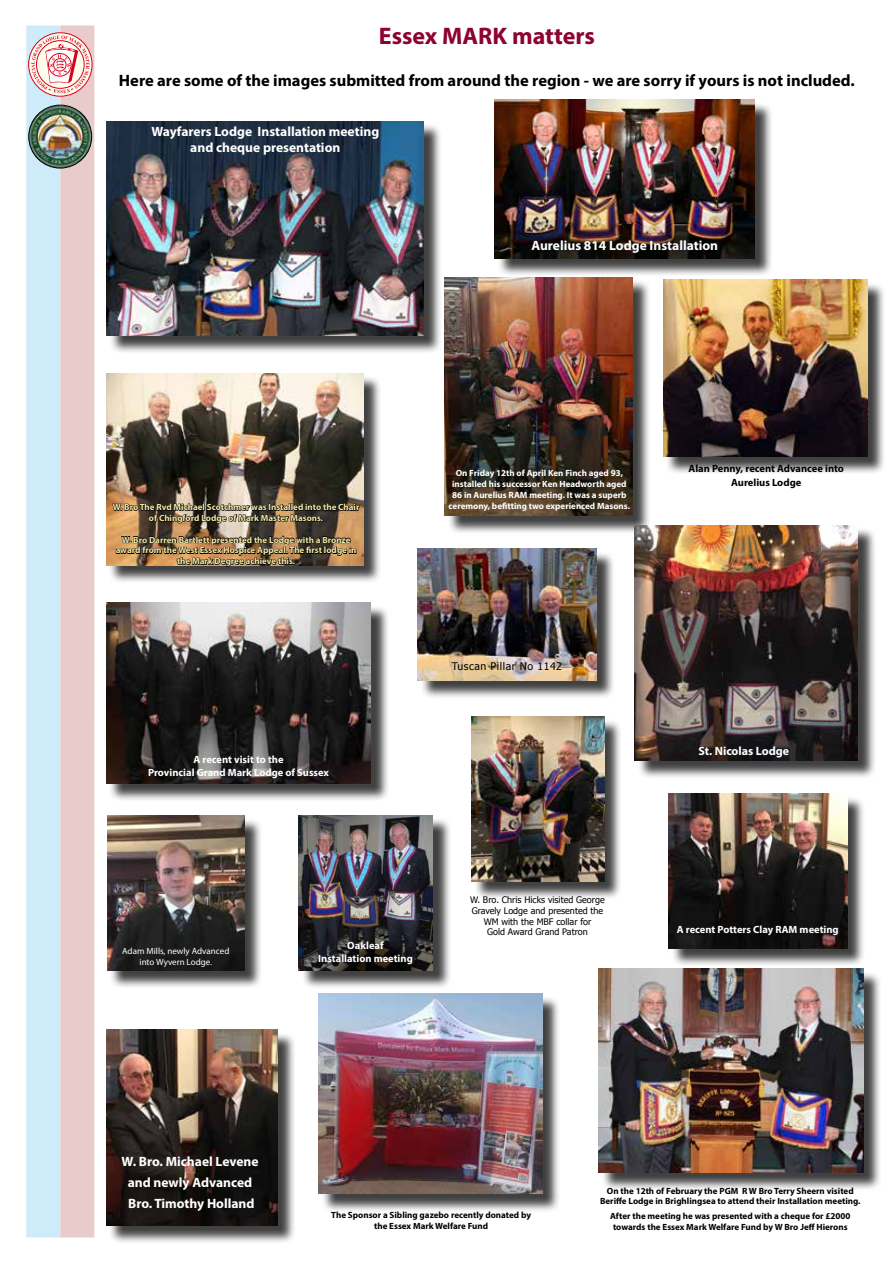
<style>
.page{position:relative;width:893px;height:1263px;background:#fff}
.page>*{position:absolute;margin:0;border:0;box-sizing:border-box;transform-origin:0 0}
.t1{font:700 24px "Myriad Pro";color:#8d0231}
.t2{font:700 16.5px "Myriad Pro";color:#000}
.t3{font:700 13.5px/21px "Myriad Pro";color:#fff;text-align:center}
.t4{font:700 12px "Myriad Pro";color:#fff}
.t5{font:700 10.5px/12.6px "Myriad Pro";color:#fff;text-align:center}
.t6{font:700 10.5px/13.5px "Myriad Pro";color:#000;text-align:center}
.t7{font:10.5px "Tahoma";letter-spacing:.05em;color:#000}
.t8{font:700 9px/10.5px "Myriad Pro";color:#000;text-align:center}
.t9{font:700 9px/10.8px "Myriad Pro";color:#efe6a6;text-align:center}
.t10{font:700 9px/10.8px "Myriad Pro";color:#fff;text-align:center}
.t11{font:9px/10.8px "Tahoma";color:#000;text-align:center}
.t12{font:9px/10.8px "Myriad Pro";color:#fff;text-align:center}
</style>
<div class="page">
<div style="left:26px;top:26px;width:34px;height:1211px;background:#ceebf9"></div>
<div style="left:60px;top:26px;width:34px;height:1211px;background:#e8cbca"></div>
<div style="left:28px;top:33px;width:64px;height:63px;border:2px solid #fffdef;border-radius:50%"></div>
<div style="left:28px;top:33px;width:64px;height:63px;border:1px solid #db001b;border-radius:50%"></div>
<svg style="left:31px;top:36px;width:58px;height:57px;background:#f2bfbe"></svg>
<img style="left:29px;top:105px;width:63px;height:63px;border-radius:31px">
<div style="left:29px;top:105px;width:63px;height:63px;border:1px solid #000;border-radius:50%"></div>
<div style="left:109px;top:605px;width:280px;height:197px;background:#000;opacity:.75"></div>
<img style="left:106px;top:603px;width:265px;height:180px">
<div style="left:497px;top:102px;width:276px;height:175px;background:#000;opacity:.75"></div>
<img style="left:495px;top:100px;width:260px;height:159px">
<div style="left:109px;top:123px;width:333px;height:231px;background:#000;opacity:.75"></div>
<img style="left:107px;top:121px;width:317px;height:214px">
<div style="left:301px;top:817px;width:151px;height:172px;background:#000;opacity:.75"></div>
<img style="left:299px;top:815px;width:134px;height:155px">
<div style="left:109px;top:1032px;width:187px;height:212px;background:#000;opacity:.75"></div>
<img style="left:106px;top:1029px;width:171px;height:196px">
<div style="left:666px;top:282px;width:220px;height:193px;background:#000;opacity:.75"></div>
<img style="left:663px;top:280px;width:204px;height:176px">
<div style="left:321px;top:996px;width:240px;height:216px;background:#000;opacity:.75"></div>
<img style="left:319px;top:993px;width:223px;height:201px">
<div style="left:474px;top:719px;width:149px;height:181px;background:#000;opacity:.75"></div>
<img style="left:472px;top:716px;width:132px;height:165px">
<div style="left:447px;top:280px;width:204px;height:255px;background:#000;opacity:.75"></div>
<img style="left:445px;top:277px;width:187px;height:239px">
<div style="left:601px;top:971px;width:281px;height:220px;background:#000;opacity:.75"></div>
<img style="left:599px;top:968px;width:264px;height:204px">
<div style="left:109px;top:375px;width:273px;height:209px;background:#000;opacity:.75"></div>
<img style="left:106px;top:373px;width:257px;height:192px">
<img style="left:112px;top:475px;width:248px;height:95px">
<div style="left:420px;top:551px;width:195px;height:148px;background:#000;opacity:.75"></div>
<img style="left:418px;top:549px;width:178px;height:131px">
<div style="left:110px;top:818px;width:153px;height:171px;background:#000;opacity:.75"></div>
<img style="left:107px;top:816px;width:137px;height:154px">
<div style="left:671px;top:796px;width:195px;height:171px;background:#000;opacity:.75"></div>
<img style="left:668px;top:794px;width:179px;height:154px">
<div style="left:637px;top:527px;width:239px;height:253px;background:#000;opacity:.75"></div>
<img style="left:634px;top:525px;width:224px;height:236px">
<h1 class="t1" style="left:379px;top:20px;width:218px">Essex MARK matters</h1>
<h2 class="t2" style="left:119px;top:69px;width:737px">Here are some of the images submitted from around the region - we are sorry if yours is not included.</h2>
<h3 class="t3" style="left:151px;top:123px;width:229px;line-height:16.2px">Wayfarers Lodge Installation meeting and cheque presentation</h3>
<h3 class="t3" style="left:531px;top:234px;width:188px">Aurelius 814 Lodge Installation</h3>
<p class="t10" style="left:452px;top:467px;width:176px">On Friday 12th of April Ken Finch aged 93, installed his successor Ken Headworth aged<br>86 in Aurelius RAM meeting. It was a superb</p>
<p class="t6" style="left:689px;top:462px;width:157px">Alan Penny, recent Advancee into<br>Aurelius Lodge</p>
<p class="t9" style="left:113px;top:501px;width:248px">W. Bro The Rvd Michael Scotchmer was Installed into the Chair</p>
<p class="t10" style="left:449px;top:500px;width:183px">ceremony, befitting two experienced Masons.</p>
<p class="t9" style="left:149px;top:512px;width:176px">of Chingford Lodge of Mark Master Masons.</p>
<p class="t9" style="left:116px;top:534px;width:242px">W. Bro Darren Bartlett presented the Lodge with a Bronze award from the West Essex Hospice Appeal. The first lodge in the Mark Degree achieve this.</p>
<p class="t5" style="left:148px;top:752px;width:182px;line-height:13.5px">A recent visit to the<br>Provincial Grand Mark Lodge of Sussex</p>
<p class="t7" style="left:452px;top:659px;width:112px">Tuscan Pillar No 1142</p>
<p class="t12" style="left:122px;top:946px;width:109px">Adam Mills, newly Advanced into Wyvern Lodge.</p>
<p class="t5" style="left:318px;top:939px;width:96px">Oakleaf<br>Installation meeting</p>
<p class="t11" style="left:470px;top:894px;width:136px">W. Bro. Chris Hicks visited George<br>Gravely Lodge and presented the<br>WM with the MBF collar for<br>Gold Award Grand Patron</p>
<h3 class="t4" style="left:698px;top:743px;width:92px">St. Nicolas Lodge</h3>
<p class="t5" style="left:677px;top:923px;width:163px">A recent Potters Clay RAM meeting</p>
<h3 class="t3" style="left:122px;top:1150px;width:138px">W. Bro. Michael Levene and newly Advanced<br>Bro. Timothy Holland</h3>
<p class="t8" style="left:331px;top:1209px;width:201px">The Sponsor a Sibling gazebo recently donated by the Essex Mark Welfare Fund</p>
<p class="t8" style="left:600px;top:1185px;width:262px">On the 12th of February the PGM R W Bro Terry Sheern visited<br>Beriffe Lodge in Brighlingsea to attend their Installation meeting.</p>
<p class="t8" style="left:610px;top:1210px;width:242px">After the meeting he was presented with a cheque for £2000 towards the Essex Mark Welfare Fund by W Bro Jeff Hierons</p>
</div>
